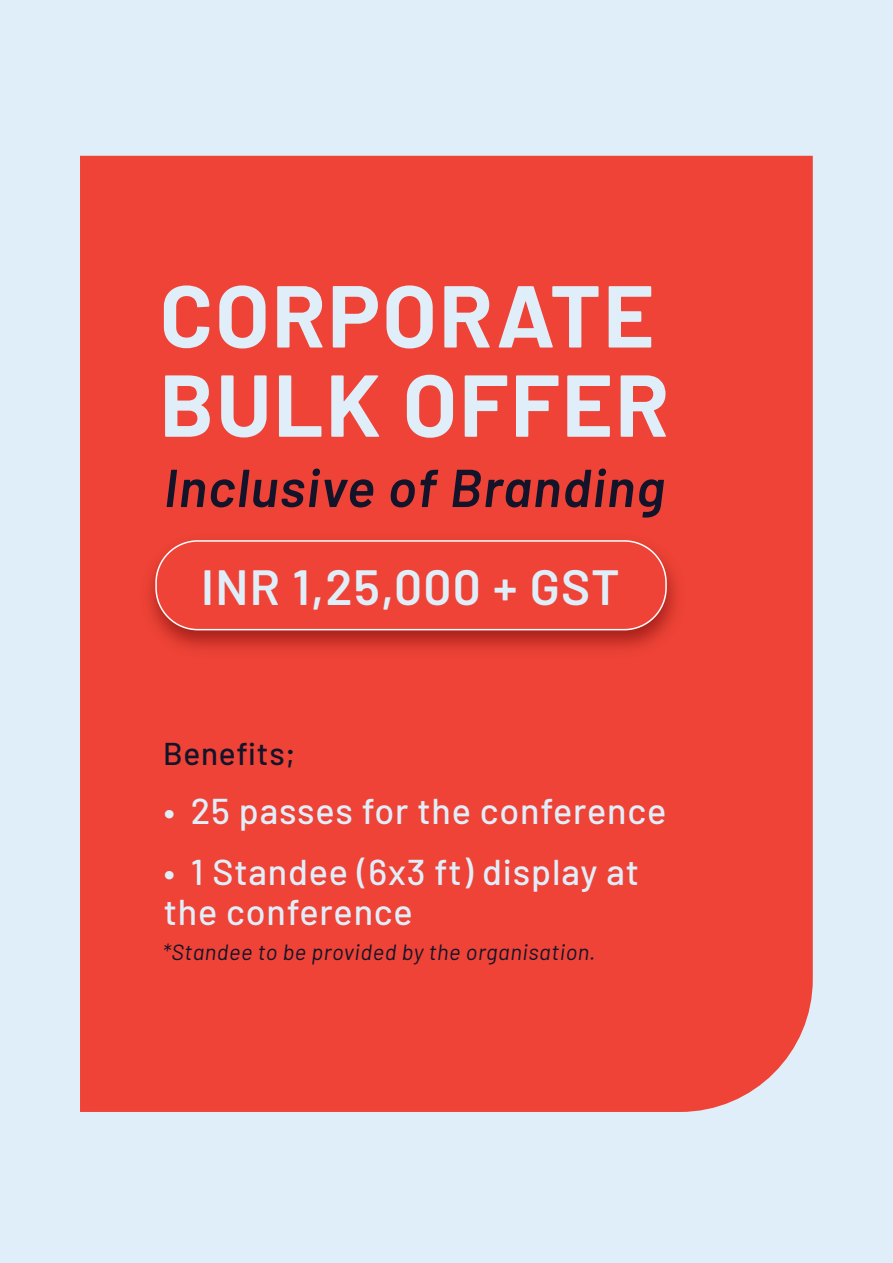
<style>
.page{position:relative;width:893px;height:1263px;background:#e0eef9}
.page>*{position:absolute;margin:0;border:0;box-sizing:border-box;transform-origin:0 0}
.t1{font:700 87.6px/89.2px "Barlow";letter-spacing:.025em;color:#e0eef9}
.t2{font:italic 600 53.25px "Barlow";letter-spacing:.025em;color:#131429}
.t3{font:600 49.35px "Barlow";letter-spacing:.025em;color:#e0eef9}
.t4{font:500 35.85px/40.3px "Barlow";letter-spacing:.025em;color:#e0eef9}
.t5{font:500 31.5px "Barlow";letter-spacing:.025em;color:#131429}
.t6{font:italic 22.05px "Barlow";letter-spacing:.025em;color:#131429}
</style>
<div class="page">
<div style="left:80px;top:156px;width:733px;height:956px;background:#ee4336"></div>
<img style="left:134px;top:528px;width:557px;height:136px">
<div style="left:156px;top:541px;width:510px;height:89px;background:#ee4336;border-radius:42px"></div>
<div style="left:155px;top:540px;width:512px;height:90px;border:2px solid #fff;border-radius:42px"></div>
<h1 class="t1" style="left:160px;top:265px;width:511px">CORPORATE<br>BULK OFFER</h1>
<h2 class="t2" style="left:164px;top:449px;width:502px">Inclusive of Branding</h2>
<h3 class="t3" style="left:201px;top:551px;width:420px">INR 1,25,000 + GST</h3>
<p class="t5" style="left:163px;top:731px;width:134px">Benefits;</p>
<p class="t4" style="left:164px;top:788px;width:504px">• 25 passes for the conference</p>
<p class="t4" style="left:164px;top:849px;width:477px">• 1 Standee (6x3 ft) display at the conference</p>
<p class="t6" style="left:163px;top:936px;width:434px">*Standee to be provided by the organisation.</p>
</div>
